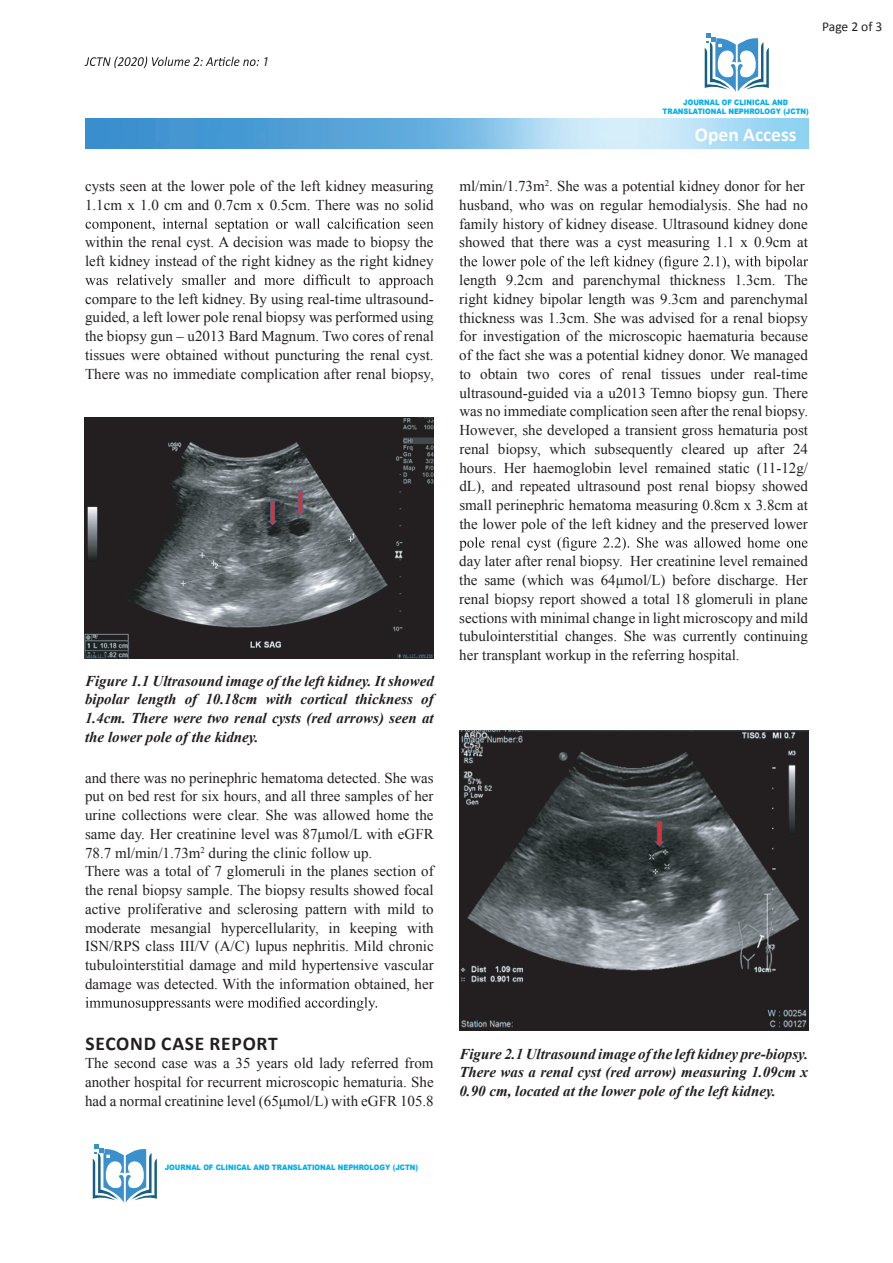
<style>
.page{position:relative;width:893px;height:1263px;background:#fff}
.page>*{position:absolute;margin:0;border:0;box-sizing:border-box;transform-origin:0 0}
.t1{font:700 19.5px "Calibri";letter-spacing:.04em;color:#231f20}
.t2{font:700 19.5px "Calibri";color:#fff}
.t3{font:15px/18.8px "Times New Roman";color:#231f20}
.t4{font:italic 700 15px/18.8px "Times New Roman";color:#231f20;text-align:justify}
.t5{font:13.5px "Calibri";letter-spacing:-.005em;color:#231f20}
.t6{font:italic 13.5px "Myriad Pro";color:#231f20}
.t7{font:900 7.5px/9px "Arial";color:#00aeef;text-align:center;scale:.9 1}
</style>
<div class="page">
<img style="left:85px;top:119px;width:723px;height:30px">
<svg style="left:705px;top:33px;width:64px;height:59px"></svg>
<svg style="left:93px;top:1144px;width:64px;height:58px"></svg>
<svg style="left:84px;top:56px;width:175px;height:13px"></svg>
<svg style="left:86px;top:218px;width:348px;height:14px"></svg>
<svg style="left:85px;top:274px;width:349px;height:14px"></svg>
<svg style="left:459px;top:256px;width:349px;height:13px"></svg>
<svg style="left:459px;top:537px;width:348px;height:14px"></svg>
<img style="left:85px;top:417px;width:349px;height:241px">
<svg style="left:85px;top:997px;width:292px;height:14px"></svg>
<img style="left:460px;top:730px;width:348px;height:300px">
<p class="t6" style="left:262px;top:53px;width:8px">1</p>
<p class="t3" style="left:85px;top:176px;width:350px">cysts seen at the lower pole of the left kidney measuring<br>1.1cm x 1.0 cm and 0.7cm x 0.5cm. There was no solid</p>
<p class="t3" style="left:85px;top:233px;width:350px">within the renal cyst. A decision was made to biopsy the left kidney instead of the right kidney as the right kidney</p>
<p class="t3" style="left:85px;top:289px;width:350px;text-align:justify">compare to the left kidney. By using real-time ultrasound&shy;guided, a left lower pole renal biopsy was performed using the biopsy gun – u2013 Bard Magnum. Two cores of renal tissues were obtained without puncturing the renal cyst.<br>There was no immediate complication after renal biopsy,</p>
<p class="t4" style="left:85px;top:671px;width:350px">Figure 1.1 Ultrasound image of the left kidney. It showed bipolar length of 10.18cm with cortical thickness of 1.4cm. There were two renal cysts (red arrows) seen at the lower pole of the kidney.</p>
<p class="t3" style="left:85px;top:768px;width:350px">and there was no perinephric hematoma detected. She was put on bed rest for six hours, and all three samples of her urine collections were clear. She was allowed home the same day. Her creatinine level was 87μmol/L with eGFR 78.7 ml/min/1.73m<sup>2</sup> during the clinic follow up.<br>There was a total of 7 glomeruli in the planes section of the renal biopsy sample. The biopsy results showed focal active proliferative and sclerosing pattern with mild to moderate mesangial hypercellularity, in keeping with ISN/RPS class III/V (A/C) lupus nephritis. Mild chronic tubulointerstitial damage and mild hypertensive vascular damage was detected. With the information obtained, her</p>
<h1 class="t1" style="left:85px;top:1031px;width:194px">SECOND CASE REPORT</h1>
<p class="t3" style="left:85px;top:1054px;width:350px;text-align:justify">The second case was a 35 years old lady referred from another hospital for recurrent microscopic hematuria. She had a normal creatinine level (65μmol/L) with eGFR 105.8</p>
<p class="t7" style="left:165px;top:1163px;width:283px">JOURNAL OF CLINICAL AND TRANSLATIONAL NEPHROLOGY (JCTN)</p>
<p class="t5" style="left:822px;top:19px;width:62px">Page 2 of 3</p>
<p class="t7" style="left:663px;top:97px;width:164px">JOURNAL OF CLINICAL AND<br>TRANSLATIONAL NEPHROLOGY (JCTN)</p>
<h1 class="t2" style="left:695px;top:122px;width:103px">Open Access</h1>
<p class="t3" style="left:459px;top:177px;width:350px">ml/min/1.73m<sup>2</sup>. She was a potential kidney donor for her husband, who was on regular hemodialysis. She had no family history of kidney disease. Ultrasound kidney done showed that there was a cyst measuring 1.1 x 0.9cm at</p>
<p class="t3" style="left:459px;top:270px;width:350px;text-align:justify">length 9.2cm and parenchymal thickness 1.3cm. The right kidney bipolar length was 9.3cm and parenchymal thickness was 1.3cm. She was advised for a renal biopsy for investigation of the microscopic haematuria because of the fact she was a potential kidney donor. We managed to obtain two cores of renal tissues under real-time ultrasound-guided via a u2013 Temno biopsy gun. There was no immediate complication seen after the renal biopsy.<br>However, she developed a transient gross hematuria post renal biopsy, which subsequently cleared up after 24 hours. Her haemoglobin level remained static (11-12g/ dL), and repeated ultrasound post renal biopsy showed small perinephric hematoma measuring 0.8cm x 3.8cm at the lower pole of the left kidney and the preserved lower</p>
<p class="t3" style="left:459px;top:552px;width:350px;text-align:justify">day later after renal biopsy. Her creatinine level remained the same (which was 64μmol/L) before discharge. Her renal biopsy report showed a total 18 glomeruli in plane sections with minimal change in light microscopy and mild tubulointerstitial changes. She was currently continuing her transplant workup in the referring hospital.</p>
<p class="t4" style="left:459px;top:1044px;width:350px">Figure 2.1 Ultrasound image of the left kidney pre-biopsy.<br>There was a renal cyst (red arrow) measuring 1.09cm x 0.90 cm, located at the lower pole of the left kidney.</p>
</div>
